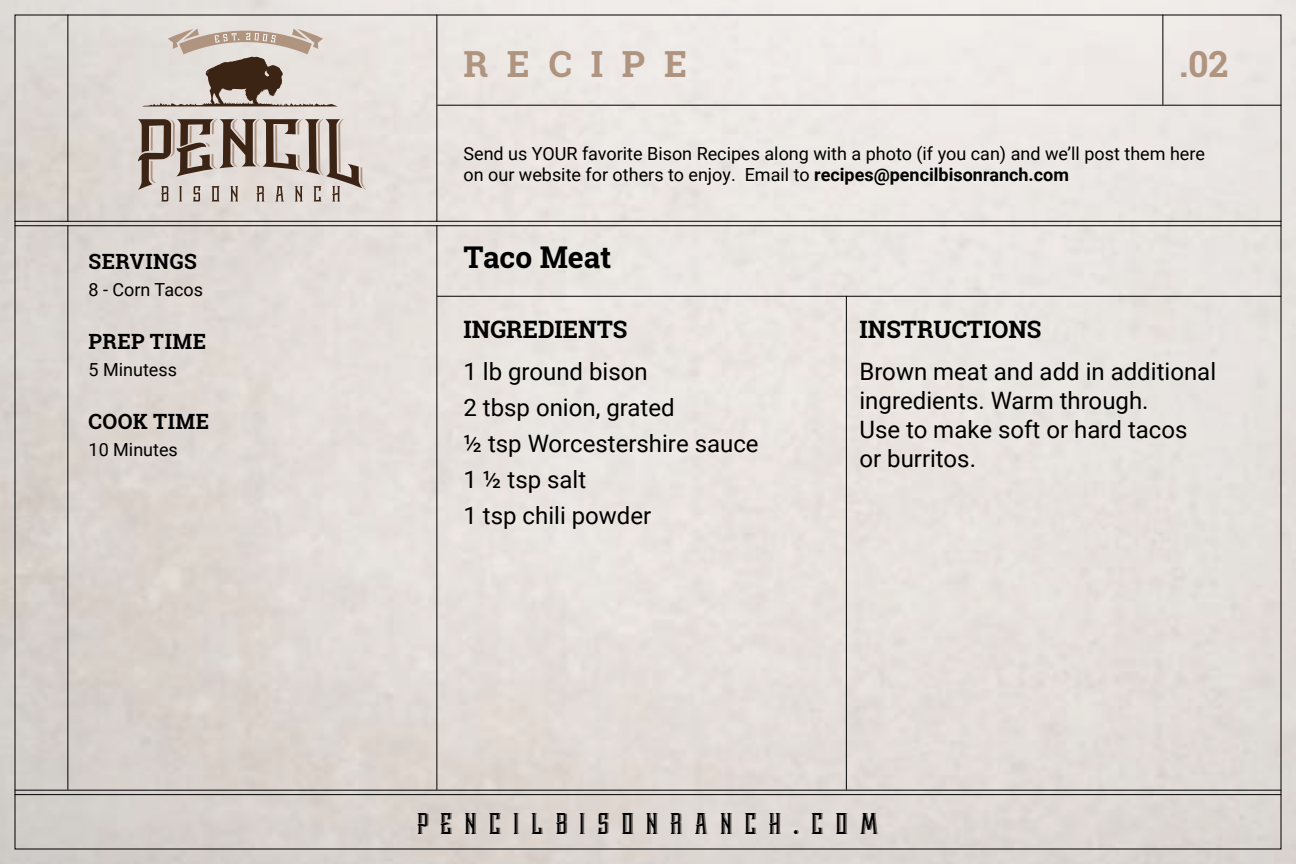
<style>
.page{position:relative;width:1296px;height:864px;background:#fff}
.page>*{position:absolute;margin:0;border:0;box-sizing:border-box;transform-origin:0 0}
.t1{font:700 36px "Roboto Slab";letter-spacing:.52em;color:#af957f}
.t2{font:30px "Whiskey Font Two";letter-spacing:.405em;color:#000}
.t3{font:700 30px "Roboto Slab";color:#000}
.t4{font:24px/36px "Roboto";color:#000}
.t5{font:700 24px "Roboto Slab";color:#000}
.t6{font:700 21px "Roboto Slab";letter-spacing:.025em;color:#000}
.t7{font:18px/21.6px "Roboto";color:#000}
.s1{font-weight:700}
</style>
<div class="page">
<img style="left:0;top:0;width:1296px;height:864px">
<svg style="left:142px;top:29px;width:196px;height:77px;background:#c1b7ae"></svg>
<svg style="left:138px;top:119px;width:228px;height:82px;background:#b0a49c"></svg>
<hr style="left:15px;top:221px;width:1266px;height:1px;background:#000">
<hr style="left:15px;top:790px;width:1266px;height:1px;background:#000">
<hr style="left:437px;top:105px;width:844px;height:1px;background:#000">
<hr style="left:437px;top:296px;width:844px;height:1px;background:#000">
<hr style="left:15px;top:225px;width:1266px;height:1px;background:#000">
<hr style="left:15px;top:794px;width:1266px;height:1px;background:#000">
<hr style="left:67px;top:15px;width:1px;height:207px;background:#000">
<hr style="left:436px;top:15px;width:1px;height:207px;background:#000">
<hr style="left:1162px;top:15px;width:1px;height:90px;background:#000">
<hr style="left:436px;top:225px;width:1px;height:565px;background:#000">
<hr style="left:67px;top:225px;width:1px;height:565px;background:#000">
<hr style="left:846px;top:296px;width:1px;height:494px;background:#000">
<p class="t6" style="left:89px;top:247px;width:110px">SERVINGS</p>
<p class="t7" style="left:89px;top:278px;width:116px">8 - Corn Tacos</p>
<p class="t6" style="left:89px;top:327px;width:119px">PREP TIME</p>
<p class="t7" style="left:89px;top:358px;width:90px">5 Minutess</p>
<p class="t6" style="left:89px;top:407px;width:122px">COOK TIME</p>
<p class="t7" style="left:89px;top:438px;width:91px">10 Minutes</p>
<h1 class="t1" style="left:464px;top:39px;width:225px">RECIPE</h1>
<h1 class="t1" style="left:1179px;top:39px;width:51px">.02</h1>
<p class="t7" style="left:464px;top:142px;width:743px">Send us YOUR favorite Bison Recipes along with a photo (if you can) and we’ll post them here on our website for others to enjoy. Email to <span class="s1">recipes@pencilbisonranch.com</span></p>
<h2 class="t3" style="left:464px;top:237px;width:149px">Taco Meat</h2>
<h3 class="t5" style="left:464px;top:313px;width:165px">INGREDIENTS</h3>
<h3 class="t4" style="left:464px;top:353px;width:297px">1 lb ground bison<br>2 tbsp onion, grated<br>½ tsp Worcestershire sauce<br>1 ½ tsp salt<br>1 tsp chili powder</h3>
<h3 class="t5" style="left:860px;top:313px;width:183px">INSTRUCTIONS</h3>
<h3 class="t4" style="left:860px;top:356px;width:358px;line-height:28.8px">Brown meat and add in additional ingredients. Warm through.<br>Use to make soft or hard tacos<br>or burritos.</h3>
<h2 class="t2" style="left:417px;top:806px;width:463px">PENCILBISONRANCH.COM</h2>
</div>
